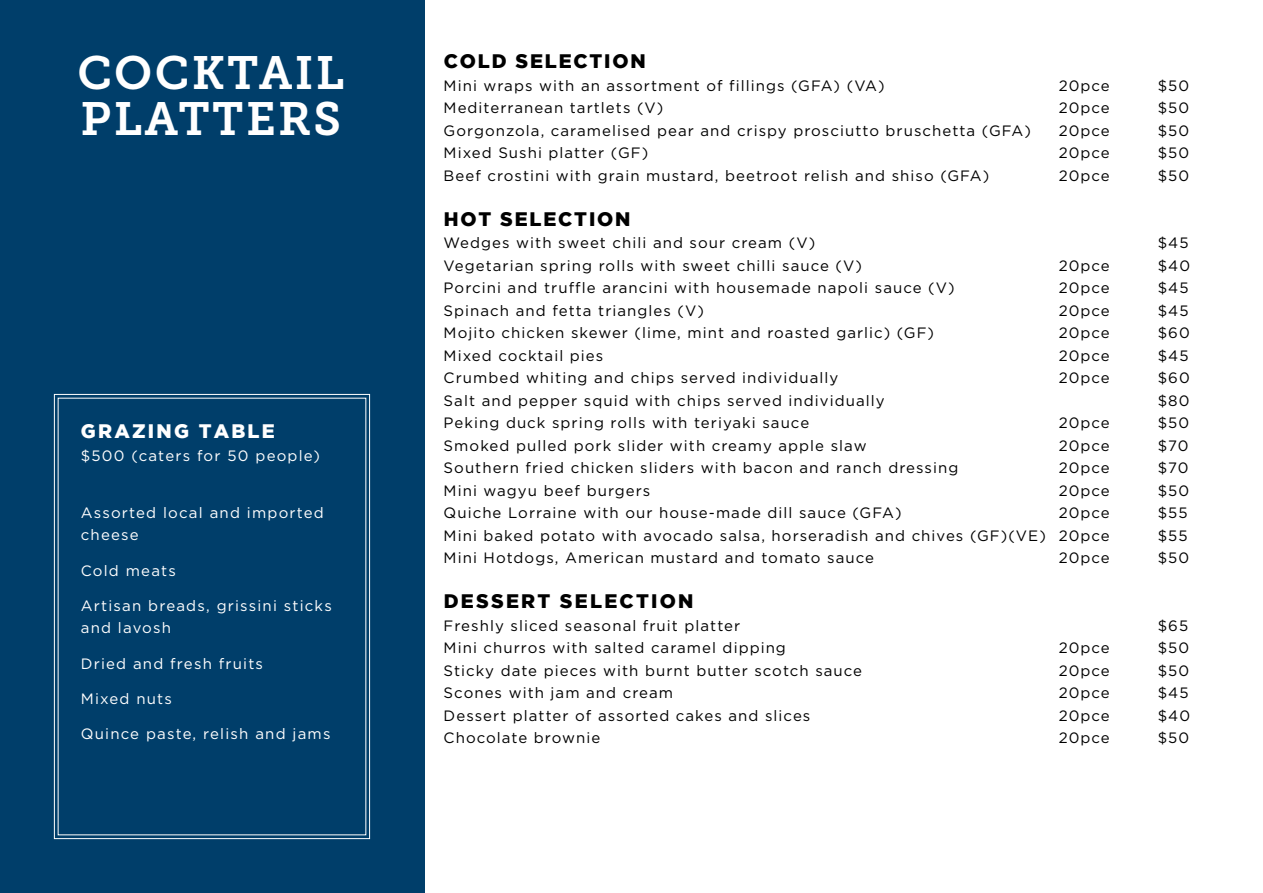
<style>
.page{position:relative;width:1263px;height:893px;background:#fff}
.page>*{position:absolute;margin:0;border:0;box-sizing:border-box;transform-origin:0 0}
.t1{font:46.5px/46.5px "Museo Slab 700";letter-spacing:.05em;color:#fff}
.t2{font:900 19.5px "Gotham";letter-spacing:.095em;color:#000}
.t3{font:900 19.5px "Gotham";letter-spacing:.115em;color:#000}
.t4{font:900 19.5px "Gotham";letter-spacing:.115em;color:#fff}
.t5{font:15px "Gotham";letter-spacing:.07em;color:#000}
.t6{font:15px/22.5px "Gotham";letter-spacing:.08em;color:#fff}
</style>
<div class="page">
<div style="left:0;top:0;width:425px;height:893px;background:#003e6a"></div>
<svg style="left:54px;top:394px;width:316px;height:445px"></svg>
<h1 class="t1" style="left:77px;top:50px;width:269px">COCKTAIL<br>PLATTERS</h1>
<h2 class="t4" style="left:81px;top:420px;width:195px">GRAZING TABLE</h2>
<p class="t6" style="left:81px;top:444px;width:241px">$500 (caters for 50 people)</p>
<p class="t6" style="left:81px;top:501px;width:245px">Assorted local and imported cheese</p>
<p class="t6" style="left:81px;top:559px;width:97px">Cold meats</p>
<p class="t6" style="left:81px;top:594px;width:252px">Artisan breads, grissini sticks and lavosh</p>
<p class="t6" style="left:81px;top:652px;width:184px">Dried and fresh fruits</p>
<p class="t6" style="left:81px;top:687px;width:93px">Mixed nuts</p>
<p class="t6" style="left:81px;top:722px;width:251px">Quince paste, relish and jams</p>
<h2 class="t2" style="left:444px;top:50px;width:204px">COLD SELECTION</h2>
<p class="t5" style="left:444px;top:76px;width:442px">Mini wraps with an assortment of fillings (GFA) (VA)</p>
<p class="t5" style="left:1059px;top:76px;width:53px">20pce</p>
<p class="t5" style="left:1158px;top:76px;width:33px">$50</p>
<p class="t5" style="left:444px;top:98px;width:221px">Mediterranean tartlets (V)</p>
<p class="t5" style="left:1059px;top:98px;width:53px">20pce</p>
<p class="t5" style="left:1158px;top:98px;width:33px">$50</p>
<p class="t5" style="left:444px;top:121px;width:589px">Gorgonzola, caramelised pear and crispy prosciutto bruschetta (GFA)</p>
<p class="t5" style="left:1059px;top:121px;width:53px">20pce</p>
<p class="t5" style="left:1158px;top:121px;width:33px">$50</p>
<p class="t5" style="left:444px;top:143px;width:206px">Mixed Sushi platter (GF)</p>
<p class="t5" style="left:1059px;top:143px;width:53px">20pce</p>
<p class="t5" style="left:1158px;top:143px;width:33px">$50</p>
<p class="t5" style="left:444px;top:166px;width:547px">Beef crostini with grain mustard, beetroot relish and shiso (GFA)</p>
<p class="t5" style="left:1059px;top:166px;width:53px">20pce</p>
<p class="t5" style="left:1158px;top:166px;width:33px">$50</p>
<h2 class="t2" style="left:444px;top:208px;width:188px">HOT SELECTION</h2>
<p class="t5" style="left:444px;top:233px;width:373px">Wedges with sweet chili and sour cream (V)</p>
<p class="t5" style="left:1158px;top:233px;width:32px">$45</p>
<p class="t5" style="left:444px;top:256px;width:420px">Vegetarian spring rolls with sweet chilli sauce (V)</p>
<p class="t5" style="left:1059px;top:256px;width:53px">20pce</p>
<p class="t5" style="left:1158px;top:256px;width:34px">$40</p>
<p class="t5" style="left:444px;top:278px;width:512px">Porcini and truffle arancini with housemade napoli sauce (V)</p>
<p class="t5" style="left:1059px;top:278px;width:53px">20pce</p>
<p class="t5" style="left:1158px;top:278px;width:32px">$45</p>
<p class="t5" style="left:444px;top:301px;width:262px">Spinach and fetta triangles (V)</p>
<p class="t5" style="left:1059px;top:301px;width:53px">20pce</p>
<p class="t5" style="left:1158px;top:301px;width:32px">$45</p>
<p class="t5" style="left:444px;top:323px;width:492px">Mojito chicken skewer (lime, mint and roasted garlic) (GF)</p>
<p class="t5" style="left:1059px;top:323px;width:53px">20pce</p>
<p class="t5" style="left:1158px;top:323px;width:34px">$60</p>
<p class="t5" style="left:444px;top:346px;width:161px">Mixed cocktail pies</p>
<p class="t5" style="left:1059px;top:346px;width:53px">20pce</p>
<p class="t5" style="left:1158px;top:346px;width:32px">$45</p>
<p class="t5" style="left:444px;top:368px;width:396px">Crumbed whiting and chips served individually</p>
<p class="t5" style="left:1059px;top:368px;width:53px">20pce</p>
<p class="t5" style="left:1158px;top:368px;width:34px">$60</p>
<p class="t5" style="left:444px;top:391px;width:442px">Salt and pepper squid with chips served individually</p>
<p class="t5" style="left:1158px;top:391px;width:33px">$80</p>
<p class="t5" style="left:444px;top:413px;width:367px">Peking duck spring rolls with teriyaki sauce</p>
<p class="t5" style="left:1059px;top:413px;width:53px">20pce</p>
<p class="t5" style="left:1158px;top:413px;width:33px">$50</p>
<p class="t5" style="left:444px;top:436px;width:424px">Smoked pulled pork slider with creamy apple slaw</p>
<p class="t5" style="left:1059px;top:436px;width:53px">20pce</p>
<p class="t5" style="left:1158px;top:436px;width:32px">$70</p>
<p class="t5" style="left:444px;top:458px;width:516px">Southern fried chicken sliders with bacon and ranch dressing</p>
<p class="t5" style="left:1059px;top:458px;width:53px">20pce</p>
<p class="t5" style="left:1158px;top:458px;width:32px">$70</p>
<p class="t5" style="left:444px;top:481px;width:208px">Mini wagyu beef burgers</p>
<p class="t5" style="left:1059px;top:481px;width:53px">20pce</p>
<p class="t5" style="left:1158px;top:481px;width:33px">$50</p>
<p class="t5" style="left:444px;top:503px;width:459px">Quiche Lorraine with our house-made dill sauce (GFA)</p>
<p class="t5" style="left:1059px;top:503px;width:53px">20pce</p>
<p class="t5" style="left:1158px;top:503px;width:31px">$55</p>
<p class="t5" style="left:444px;top:526px;width:668px">Mini baked potato with avocado salsa, horseradish and chives (GF)(VE) 20pce</p>
<p class="t5" style="left:1158px;top:526px;width:31px">$55</p>
<p class="t5" style="left:444px;top:548px;width:432px">Mini Hotdogs, American mustard and tomato sauce</p>
<p class="t5" style="left:1059px;top:548px;width:53px">20pce</p>
<p class="t5" style="left:1158px;top:548px;width:33px">$50</p>
<h2 class="t3" style="left:444px;top:590px;width:251px">DESSERT SELECTION</h2>
<p class="t5" style="left:444px;top:616px;width:298px">Freshly sliced seasonal fruit platter</p>
<p class="t5" style="left:1158px;top:616px;width:32px">$65</p>
<p class="t5" style="left:444px;top:638px;width:344px">Mini churros with salted caramel dipping</p>
<p class="t5" style="left:1059px;top:638px;width:53px">20pce</p>
<p class="t5" style="left:1158px;top:638px;width:33px">$50</p>
<p class="t5" style="left:444px;top:661px;width:420px">Sticky date pieces with burnt butter scotch sauce</p>
<p class="t5" style="left:1059px;top:661px;width:53px">20pce</p>
<p class="t5" style="left:1158px;top:661px;width:33px">$50</p>
<p class="t5" style="left:444px;top:683px;width:231px">Scones with jam and cream</p>
<p class="t5" style="left:1059px;top:683px;width:53px">20pce</p>
<p class="t5" style="left:1158px;top:683px;width:32px">$45</p>
<p class="t5" style="left:444px;top:706px;width:368px">Dessert platter of assorted cakes and slices</p>
<p class="t5" style="left:1059px;top:706px;width:53px">20pce</p>
<p class="t5" style="left:1158px;top:706px;width:34px">$40</p>
<p class="t5" style="left:444px;top:728px;width:158px">Chocolate brownie</p>
<p class="t5" style="left:1059px;top:728px;width:53px">20pce</p>
<p class="t5" style="left:1158px;top:728px;width:33px">$50</p>
</div>
